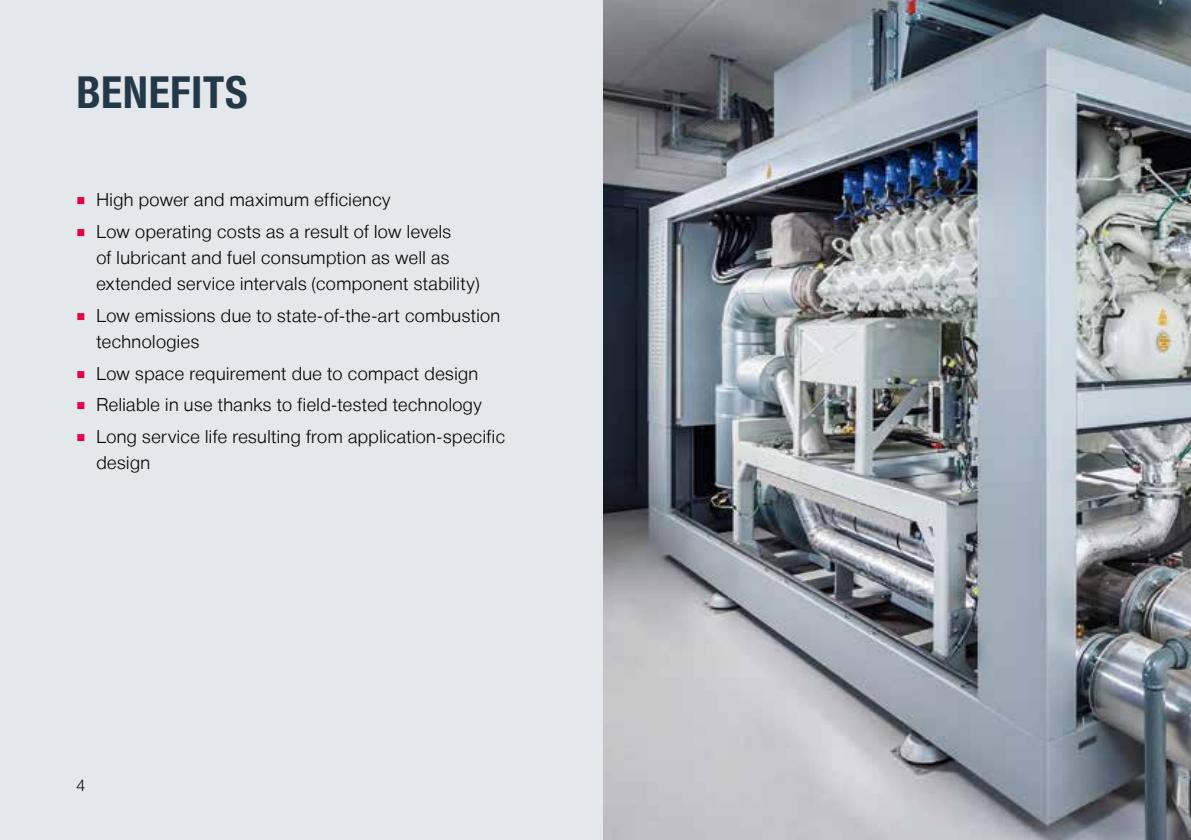
<style>
.page{position:relative;width:1191px;height:840px;background:#fff}
.page>*{position:absolute;margin:0;border:0;box-sizing:border-box;transform-origin:0 0}
.t1{font:700 44px "Man Global Condensed";letter-spacing:.01em;color:#243948}
.t2{font:300 18px/26px "Man Global";letter-spacing:.025em;color:#000}
.t3{font:300 16px "Man Global";color:#000}
.s1{color:#e40045}
</style>
<div class="page">
<div style="left:0;top:0;width:635px;height:839px;background:#e4e7eb"></div>
<img style="left:603px;top:0;width:588px;height:839px">
<h1 class="t1" style="left:77px;top:67px;width:173px">BENEFITS</h1>
<p class="t2" style="left:77px;top:187px;width:315px"><span class="s1">■</span> High power and maximum efficiency</p>
<p class="t2" style="left:96px;top:219px;width:384px;text-indent:-20px"><span class="s1">■</span> Low operating costs as a result of low levels<br>of lubricant and fuel consumption as well as extended service intervals (component stability)</p>
<p class="t2" style="left:96px;top:302px;width:405px;text-indent:-20px"><span class="s1">■</span> Low emissions due to state-of-the-art combustion technologies</p>
<p class="t2" style="left:77px;top:360px;width:403px"><span class="s1">■</span> Low space requirement due to compact design</p>
<p class="t2" style="left:77px;top:392px;width:407px"><span class="s1">■</span> Reliable in use thanks to field-tested technology</p>
<p class="t2" style="left:96px;top:423px;width:410px;text-indent:-20px"><span class="s1">■</span> Long service life resulting from application-specific design</p>
<p class="t3" style="left:77px;top:775px;width:10px">4</p>
</div>
